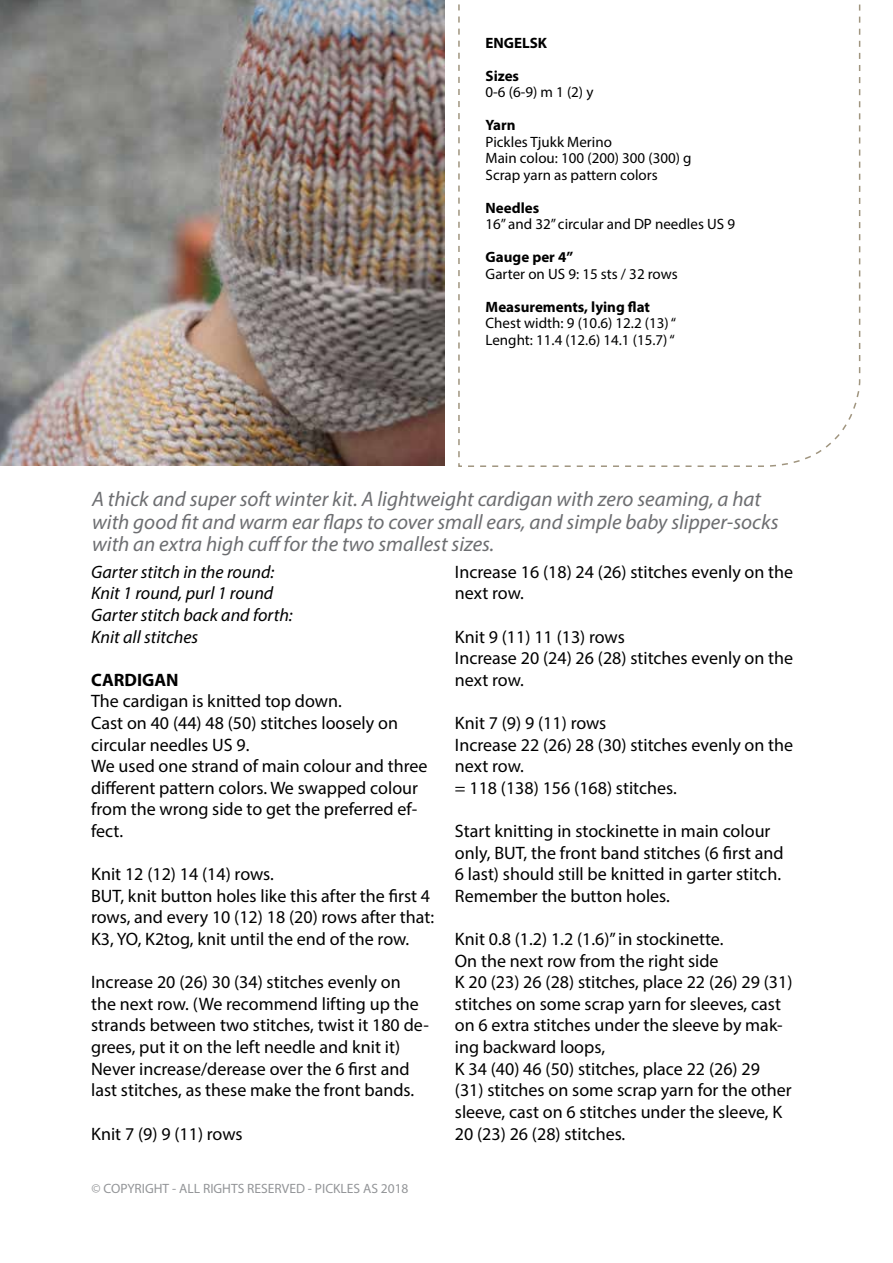
<style>
.page{position:relative;width:893px;height:1263px;background:#fff}
.page>*{position:absolute;margin:0;border:0;box-sizing:border-box;transform-origin:0 0}
.t1{font:italic 21px/22.5px "Myriad Pro";color:#6d6e71}
.t2{font:18px/21.6px "Myriad Pro";color:#000}
.t3{font:italic 18px/21.6px "Myriad Pro";color:#000}
.t4{font:700 18px "Myriad Pro";color:#000}
.t5{font:15px/16.5px "Myriad Pro";color:#000}
.t6{font:700 15px "Myriad Pro";color:#000}
.t7{font:13.5px "Myriad Pro";color:#939598}
</style>
<div class="page">
<svg style="left:458px;top:4px;width:403px;height:463px"></svg>
<img style="left:0;top:0;width:444px;height:465px">
<p class="t6" style="left:486px;top:33px;width:63px">ENGELSK</p>
<p class="t6" style="left:486px;top:66px;width:35px">Sizes</p>
<p class="t5" style="left:486px;top:84px;width:109px">0-6 (6-9) m 1 (2) y</p>
<p class="t6" style="left:486px;top:115px;width:32px">Yarn</p>
<p class="t5" style="left:486px;top:133px;width:208px">Pickles Tjukk Merino<br>Main colou: 100 (200) 300 (300) g<br>Scrap yarn as pattern colors</p>
<p class="t6" style="left:486px;top:198px;width:55px">Needles</p>
<p class="t5" style="left:486px;top:216px;width:251px">16” and 32” circular and DP needles US 9</p>
<p class="t6" style="left:486px;top:247px;width:89px">Gauge per 4”</p>
<p class="t5" style="left:486px;top:265px;width:194px">Garter on US 9: 15 sts / 32 rows</p>
<p class="t6" style="left:486px;top:297px;width:166px">Measurements, lying flat</p>
<p class="t5" style="left:486px;top:315px;width:192px">Chest width: 9 (10.6) 12.2 (13) “<br>Lenght: 11.4 (12.6) 14.1 (15.7) “</p>
<p class="t1" style="left:92px;top:488px;width:688px">A thick and super soft winter kit. A lightweight cardigan with zero seaming, a hat with good fit and warm ear flaps to cover small ears, and simple baby slipper-socks with an extra high cuff for the two smallest sizes.</p>
<p class="t3" style="left:91px;top:561px;width:203px">Garter stitch in the round:<br>Knit 1 round, purl 1 round<br>Garter stitch back and forth:<br>Knit all stitches</p>
<p class="t4" style="left:91px;top:668px;width:89px">CARDIGAN</p>
<p class="t2" style="left:91px;top:690px;width:338px">The cardigan is knitted top down.<br>Cast on 40 (44) 48 (50) stitches loosely on circular needles US 9.<br>We used one strand of main colour and three different pattern colors. We swapped colour from the wrong side to get the preferred ef&shy;fect.</p>
<p class="t2" style="left:91px;top:863px;width:344px">Knit 12 (12) 14 (14) rows.<br>BUT, knit button holes like this after the first 4 rows, and every 10 (12) 18 (20) rows after that:<br>K3, YO, K2tog, knit until the end of the row.</p>
<p class="t2" style="left:91px;top:971px;width:339px">Increase 20 (26) 30 (34) stitches evenly on the next row. (We recommend lifting up the strands between two stitches, twist it 180 de&shy;grees, put it on the left needle and knit it)<br>Never increase/derease over the 6 first and last stitches, as these make the front bands.</p>
<p class="t2" style="left:91px;top:1122px;width:153px">Knit 7 (9) 9 (11) rows</p>
<p class="t7" style="left:92px;top:1180px;width:319px">© COPYRIGHT - ALL RIGHTS RESERVED - PICKLES AS 2018</p>
<p class="t2" style="left:455px;top:561px;width:340px">Increase 16 (18) 24 (26) stitches evenly on the next row.</p>
<p class="t2" style="left:455px;top:625px;width:340px">Knit 9 (11) 11 (13) rows<br>Increase 20 (24) 26 (28) stitches evenly on the next row.</p>
<p class="t2" style="left:455px;top:712px;width:340px">Knit 7 (9) 9 (11) rows<br>Increase 22 (26) 28 (30) stitches evenly on the next row.<br>= 118 (138) 156 (168) stitches.</p>
<p class="t2" style="left:455px;top:820px;width:330px">Start knitting in stockinette in main colour only, BUT, the front band stitches (6 first and 6 last) should still be knitted in garter stitch.<br>Remember the button holes.</p>
<p class="t2" style="left:455px;top:928px;width:339px">Knit 0.8 (1.2) 1.2 (1.6)” in stockinette.<br>On the next row from the right side<br>K 20 (23) 26 (28) stitches, place 22 (26) 29 (31) stitches on some scrap yarn for sleeves, cast on 6 extra stitches under the sleeve by mak&shy;ing backward loops,<br>K 34 (40) 46 (50) stitches, place 22 (26) 29 (31) stitches on some scrap yarn for the other sleeve, cast on 6 stitches under the sleeve, K 20 (23) 26 (28) stitches.</p>
</div>
